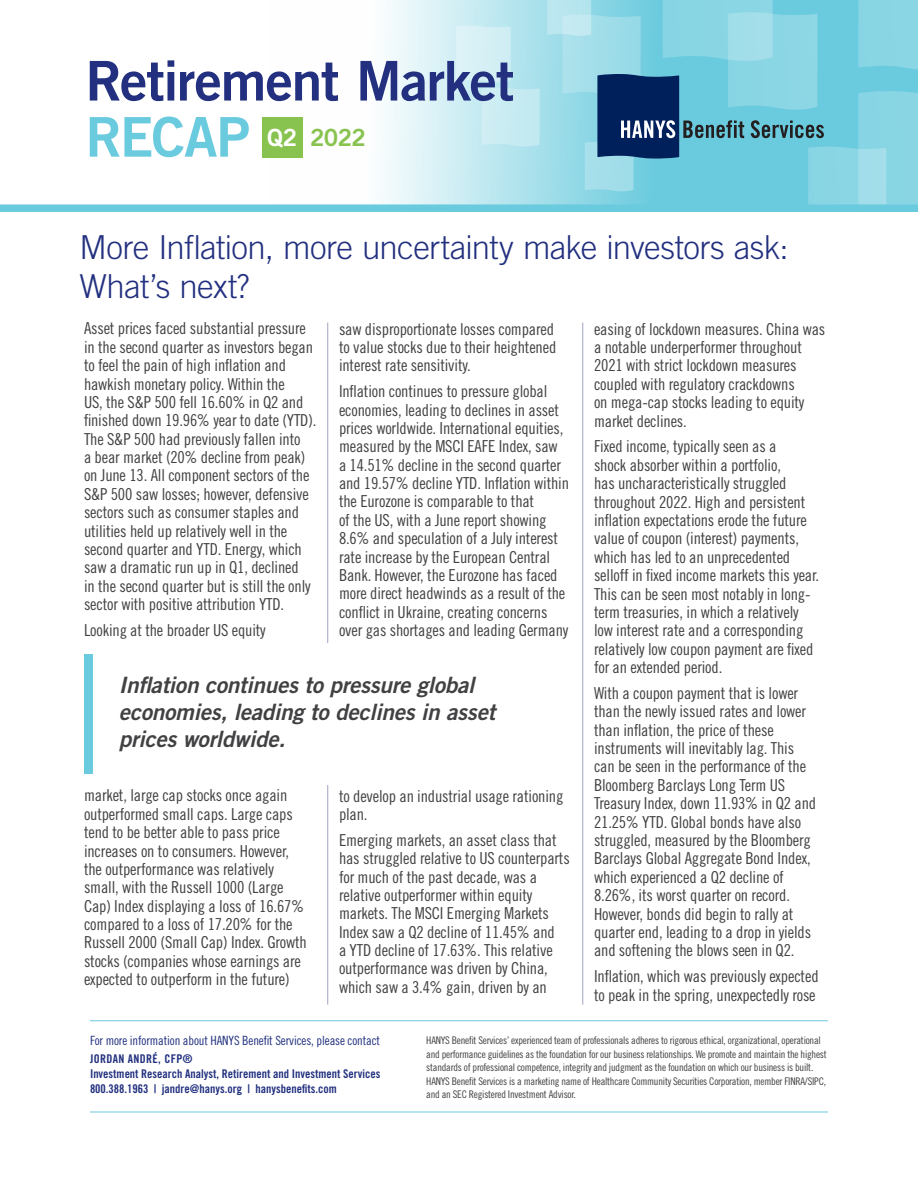
<style>
.page{position:relative;width:918px;height:1188px;background:#fff}
.page>*{position:absolute;margin:0;border:0;box-sizing:border-box;transform-origin:0 0}
.t1{font:54.9px "Trade Gothic LT Std Bd 2";letter-spacing:-.025em;color:#22307f}
.t2{font:54.9px "Trade Gothic LT Std Bd 2";letter-spacing:-.025em;color:#6bcbde}
.t3{font:300 33px/39px "Trade Gothic LT Std";letter-spacing:-.02em;color:#22307f}
.t4{font:23.7px "Trade Gothic LT Std Bd 2";letter-spacing:-.03em;color:#89c34f}
.t5{font:22.5px/27px "Trade Gothic LT Std Bd 2 Obl";letter-spacing:-.01em;color:#414042}
.t6{font:16.5px/18.5px "Trade Gothic LT Std Cn 18";letter-spacing:-.01em;color:#414042}
.t7{font:12.75px "Trade Gothic LT Std Cn 18";letter-spacing:-.01em;color:#22307f}
.t8{font:12px/15px "Trade Gothic LT Std Bd Cn 20";color:#22307f}
.t9{font:10.5px/13.5px "Trade Gothic LT Std Cn 18";letter-spacing:-.02em;color:#414042}
.s1{color:#fff}
</style>
<div class="page">
<hr style="left:327px;top:322px;width:1px;height:325px;background:#a0a3c3">
<hr style="left:327px;top:775px;width:1px;height:230px;background:#a0a3c3">
<hr style="left:582px;top:322px;width:1px;height:683px;background:#a0a3c3">
<svg style="left:268px;top:0;width:279px;height:204px"></svg>
<hr style="left:90px;top:1112px;width:738px;height:1px;background:#6bcbde">
<svg style="left:456px;top:25px;width:84px;height:123px;background:#c7eaf2"></svg>
<div style="left:262px;top:117px;width:41px;height:40px;background:#89c34f"></div>
<div style="left:0;top:204px;width:918px;height:8px;background:#6bcbde"></div>
<svg style="left:547px;top:0;width:371px;height:205px;background:#78c2d5"></svg>
<hr style="left:90px;top:1020px;width:738px;height:1px;background:#6bcbde">
<div style="left:84px;top:654px;width:8px;height:119px;background:#6bcbde"></div>
<h1 class="t1" style="left:86px;top:47px;width:430px">Retirement Market</h1>
<h1 class="t2" style="left:86px;top:103px;width:166px">RECAP</h1>
<h3 class="t4" style="left:267px;top:123px;width:100px"><span class="s1">Q2</span> 2022</h3>
<h2 class="t3" style="left:80px;top:228px;width:711px">More Inflation, more uncertainty make investors ask:<br>What’s next?</h2>
<p class="t6" style="left:84px;top:319px;width:234px">Asset prices faced substantial pressure in the second quarter as investors began to feel the pain of high inflation and hawkish monetary policy. Within the<br>US, the S&amp;P 500 fell 16.60% in Q2 and finished down 19.96% year to date (YTD).<br>The S&amp;P 500 had previously fallen into<br>a bear market (20% decline from peak) on June 13. All component sectors of the S&amp;P 500 saw losses; however, defensive sectors such as consumer staples and utilities held up relatively well in the second quarter and YTD. Energy, which saw a dramatic run up in Q1, declined<br>in the second quarter but is still the only sector with positive attribution YTD.</p>
<p class="t6" style="left:84px;top:621px;width:183px">Looking at the broader US equity</p>
<p class="t6" style="left:594px;top:319px;width:233px">easing of lockdown measures. China was a notable underperformer throughout 2021 with strict lockdown measures coupled with regulatory crackdowns<br>on mega-cap stocks leading to equity market declines.</p>
<p class="t6" style="left:594px;top:437px;width:227px">Fixed income, typically seen as a<br>shock absorber within a portfolio,<br>has uncharacteristically struggled throughout 2022. High and persistent inflation expectations erode the future value of coupon (interest) payments, which has led to an unprecedented selloff in fixed income markets this year.<br>This can be seen most notably in long&shy;term treasuries, in which a relatively low interest rate and a corresponding relatively low coupon payment are fixed for an extended period.</p>
<p class="t6" style="left:594px;top:684px;width:224px">With a coupon payment that is lower than the newly issued rates and lower than inflation, the price of these instruments will inevitably lag. This can be seen in the performance of the Bloomberg Barclays Long Term US Treasury Index, down 11.93% in Q2 and 21.25% YTD. Global bonds have also struggled, measured by the Bloomberg Barclays Global Aggregate Bond Index, which experienced a Q2 decline of 8.26%, its worst quarter on record.<br>However, bonds did begin to rally at quarter end, leading to a drop in yields and softening the blows seen in Q2.</p>
<p class="t6" style="left:594px;top:967px;width:226px">Inflation, which was previously expected to peak in the spring, unexpectedly rose</p>
<p class="t9" style="left:426px;top:1033px;width:402px">HANYS Benefit Services’ experienced team of professionals adheres to rigorous ethical, organizational, operational and performance guidelines as the foundation for our business relationships. We promote and maintain the highest standards of professional competence, integrity and judgment as the foundation on which our business is built.<br>HANYS Benefit Services is a marketing name of Healthcare Community Securities Corporation, member FINRA/SIPC, and an SEC Registered Investment Advisor.</p>
<p class="t6" style="left:339px;top:319px;width:219px">saw disproportionate losses compared to value stocks due to their heightened interest rate sensitivity.</p>
<p class="t6" style="left:339px;top:382px;width:232px">Inflation continues to pressure global economies, leading to declines in asset prices worldwide. International equities, measured by the MSCI EAFE Index, saw a 14.51% decline in the second quarter and 19.57% decline YTD. Inflation within the Eurozone is comparable to that<br>of the US, with a June report showing 8.6% and speculation of a July interest rate increase by the European Central Bank. However, the Eurozone has faced more direct headwinds as a result of the conflict in Ukraine, creating concerns over gas shortages and leading Germany</p>
<h3 class="t5" style="left:119px;top:671px;width:378px">Inflation continues to pressure global economies, leading to declines in asset prices worldwide.</h3>
<p class="t6" style="left:84px;top:786px;width:224px">market, large cap stocks once again outperformed small caps. Large caps tend to be better able to pass price increases on to consumers. However, the outperformance was relatively small, with the Russell 1000 (Large Cap) Index displaying a loss of 16.67% compared to a loss of 17.20% for the Russell 2000 (Small Cap) Index. Growth stocks (companies whose earnings are expected to outperform in the future)</p>
<p class="t6" style="left:339px;top:786px;width:226px">to develop an industrial usage rationing plan.</p>
<p class="t6" style="left:339px;top:831px;width:232px">Emerging markets, an asset class that has struggled relative to US counterparts for much of the past decade, was a relative outperformer within equity markets. The MSCI Emerging Markets Index saw a Q2 decline of 11.45% and<br>a YTD decline of 17.63%. This relative outperformance was driven by China, which saw a 3.4% gain, driven by an</p>
<p class="t7" style="left:90px;top:1033px;width:292px">For more information about HANYS Benefit Services, please contact</p>
<p class="t8" style="left:90px;top:1051px;width:292px">JORDAN ANDRÉ, CFP®<br>Investment Research Analyst, Retirement and Investment Services<br>800.388.1963 | jandre@hanys.org | hanysbenefits.com</p>
</div>
